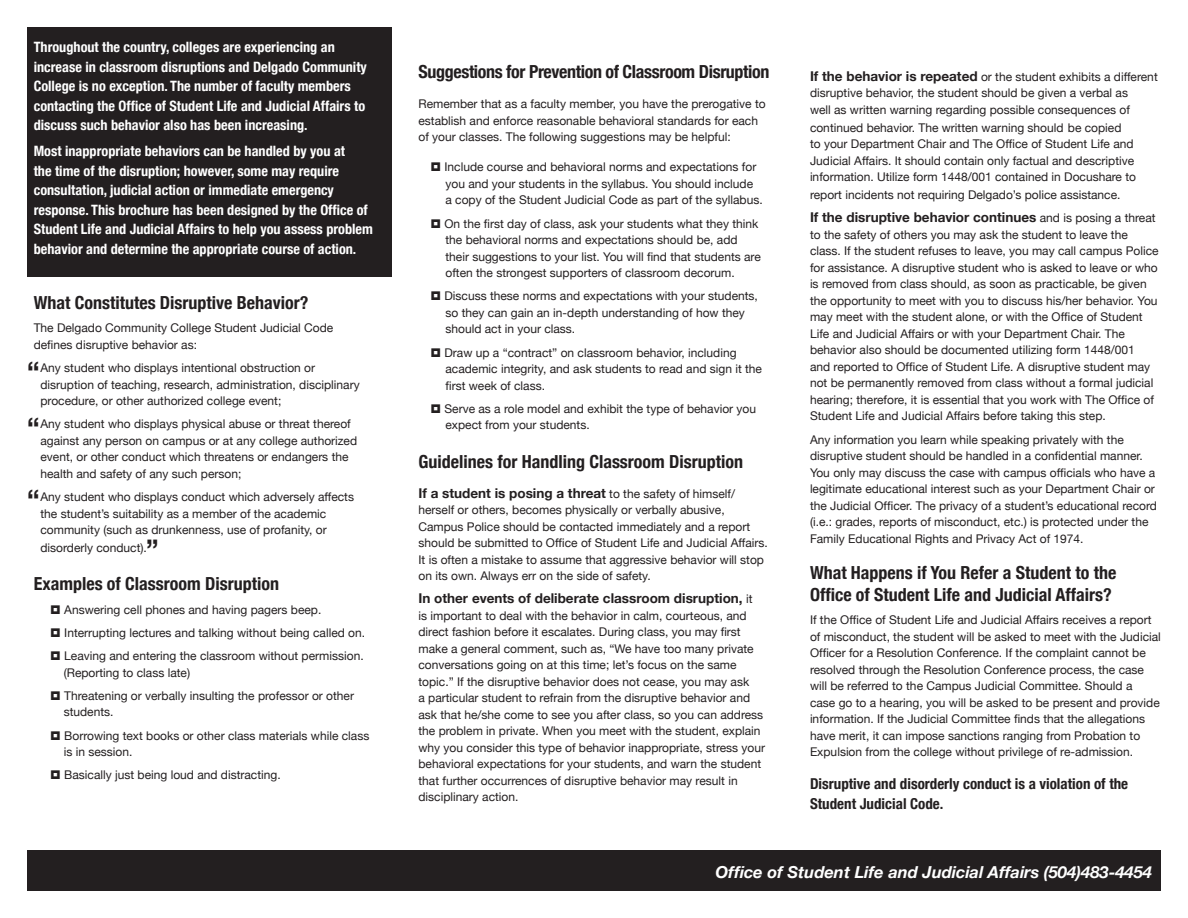
<style>
.page{position:relative;width:1188px;height:918px;background:#fff}
.page>*{position:absolute;margin:0;border:0;box-sizing:border-box;transform-origin:0 0}
.Points{font:700 27px "Helvetica Neue";color:#231f20}
.Points-2{font:700 condensed 18px/22.5px "Helvetica Neue";color:#231f20}
.Points-3{font:700 condensed 18px "Helvetica Neue";letter-spacing:-.02em;color:#231f20}
.Points-4{font:italic 700 16.5px "Helvetica Neue";color:#fff}
.Points-5{font:700 condensed 15px/19.5px "Helvetica Neue";color:#231f20}
.Points-6{font:700 condensed 14.25px/19.5px "Helvetica Neue";color:#fff}
.Points-7{font:700 13.5px "Helvetica Neue";color:#231f20}
.Points-8{font:12px/16.5px "Helvetica Neue";color:#231f20}
.s1{font-weight:400;font-size:12px}
.s2{font-weight:700;font-size:13.5px}
</style>
<div class="page">
<div style="left:27px;top:850px;width:1134px;height:41px;background:#231f20"></div>
<div style="left:27px;top:27px;width:365px;height:249px;background:#231f20"></div>
<p class="Points-6" style="left:34px;top:37px;width:335px">Throughout the country, colleges are experiencing an increase in classroom disruptions and Delgado Community College is no exception. The number of faculty members contacting the Office of Student Life and Judicial Affairs to discuss such behavior also has been increasing.</p>
<p class="Points-6" style="left:34px;top:141px;width:341px">Most inappropriate behaviors can be handled by you at<br>the time of the disruption; however, some may require consultation, judicial action or immediate emergency response. This brochure has been designed by the Office of Student Life and Judicial Affairs to help you assess problem behavior and determine the appropriate course of action.</p>
<p class="Points-2" style="left:34px;top:291px;width:276px">What Constitutes Disruptive Behavior?</p>
<p class="Points-8" style="left:34px;top:320px;width:301px">The Delgado Community College Student Judicial Code defines disruptive behavior as:</p>
<p class="Points-8" style="left:40px;top:360px;width:321px">Any student who displays intentional obstruction or disruption of teaching, research, administration, disciplinary procedure, or other authorized college event;</p>
<p class="Points-8" style="left:40px;top:416px;width:318px">Any student who displays physical abuse or threat thereof against any person on campus or at any college authorized event, or other conduct which threatens or endangers the health and safety of any such person;</p>
<p class="Points-8" style="left:40px;top:489px;width:315px">Any student who displays conduct which adversely affects the student’s suitability as a member of the academic community (such as drunkenness, use of profanity, or</p>
<p class="Points-8" style="left:40px;top:540px;width:108px">disorderly conduct).</p>
<p class="Points-2" style="left:34px;top:573px;width:247px">Examples of Classroom Disruption</p>
<p class="Points-8" style="left:50px;top:601px;width:273px">• Answering cell phones and having pagers beep.</p>
<p class="Points-8" style="left:50px;top:624px;width:316px">• Interrupting lectures and talking without being called on.</p>
<p class="Points-8" style="left:64px;top:648px;width:301px;text-indent:-14px">• Leaving and entering the classroom without permission. (Reporting to class late)</p>
<p class="Points-8" style="left:64px;top:687px;width:292px;text-indent:-14px">• Threatening or verbally insulting the professor or other students.</p>
<p class="Points-8" style="left:64px;top:727px;width:307px;text-indent:-14px">• Borrowing text books or other class materials while class is in session.</p>
<p class="Points-8" style="left:50px;top:767px;width:232px">• Basically just being loud and distracting.</p>
<p class="Points" style="left:27px;top:354px;width:14px">“</p>
<p class="Points" style="left:27px;top:411px;width:14px">“</p>
<p class="Points" style="left:27px;top:483px;width:14px">“</p>
<p class="Points" style="left:146px;top:532px;width:14px">”</p>
<p class="Points-3" style="left:418px;top:61px;width:352px">Suggestions for Prevention of Classroom Disruption</p>
<p class="Points-8" style="left:418px;top:96px;width:349px">Remember that as a faculty member, you have the prerogative to establish and enforce reasonable behavioral standards for each of your classes. The following suggestions may be helpful:</p>
<p class="Points-8" style="left:446px;top:159px;width:319px;text-indent:-15px">• Include course and behavioral norms and expectations for you and your students in the syllabus. You should include<br>a copy of the Student Judicial Code as part of the syllabus.</p>
<p class="Points-8" style="left:446px;top:215px;width:317px;text-indent:-15px">• On the first day of class, ask your students what they think the behavioral norms and expectations should be, add their suggestions to your list. You will find that students are often the strongest supporters of classroom decorum.</p>
<p class="Points-8" style="left:446px;top:288px;width:314px;text-indent:-15px">• Discuss these norms and expectations with your students, so they can gain an in-depth understanding of how they should act in your class.</p>
<p class="Points-8" style="left:446px;top:344px;width:318px;text-indent:-15px">• Draw up a “contract” on classroom behavior, including academic integrity, and ask students to read and sign it the first week of class.</p>
<p class="Points-8" style="left:446px;top:400px;width:312px;text-indent:-15px">• Serve as a role model and exhibit the type of behavior you expect from your students.</p>
<p class="Points-2" style="left:418px;top:450px;width:326px">Guidelines for Handling Classroom Disruption</p>
<p class="Points-7" style="left:418px;top:485px;width:318px">If a student is posing a threat <span class="s1">to the safety of himself/</span></p>
<p class="Points-8" style="left:418px;top:502px;width:351px">herself or others, becomes physically or verbally abusive, Campus Police should be contacted immediately and a report should be submitted to Office of Student Life and Judicial Affairs.<br>It is often a mistake to assume that aggressive behavior will stop on its own. Always err on the side of safety.</p>
<p class="Points-7" style="left:418px;top:590px;width:335px">In other events of deliberate classroom disruption, <span class="s1">it</span></p>
<p class="Points-8" style="left:418px;top:607px;width:348px">is important to deal with the behavior in calm, courteous, and direct fashion before it escalates. During class, you may first make a general comment, such as, “We have too many private conversations going on at this time; let’s focus on the same topic.” If the disruptive behavior does not cease, you may ask<br>a particular student to refrain from the disruptive behavior and ask that he/she come to see you after class, so you can address the problem in private. When you meet with the student, explain why you consider this type of behavior inappropriate, stress your behavioral expectations for your students, and warn the student that further occurrences of disruptive behavior may result in disciplinary action.</p>
<p class="Points-8" style="left:810px;top:68px;width:349px"><span class="s2">If the behavior is repeated</span> or the student exhibits a different disruptive behavior, the student should be given a verbal as<br>well as written warning regarding possible consequences of</p>
<p class="Points-8" style="left:810px;top:119px;width:328px">continued behavior. The written warning should be copied<br>to your Department Chair and The Office of Student Life and Judicial Affairs. It should contain only factual and descriptive information. Utilize form 1448/001 contained in Docushare to</p>
<p class="Points-8" style="left:810px;top:186px;width:312px">report incidents not requiring Delgado’s police assistance.</p>
<p class="Points-7" style="left:810px;top:209px;width:347px">If the disruptive behavior continues <span class="s1">and is posing a threat</span></p>
<p class="Points-8" style="left:810px;top:226px;width:350px">to the safety of others you may ask the student to leave the class. If the student refuses to leave, you may call campus Police for assistance. A disruptive student who is asked to leave or who is removed from class should, as soon as practicable, be given the opportunity to meet with you to discuss his/her behavior. You may meet with the student alone, or with the Office of Student Life and Judicial Affairs or with your Department Chair. The behavior also should be documented utilizing form 1448/001<br>and reported to Office of Student Life. A disruptive student may not be permanently removed from class without a formal judicial hearing; therefore, it is essential that you work with The Office of Student Life and Judicial Affairs before taking this step.</p>
<p class="Points-8" style="left:810px;top:431px;width:348px">Any information you learn while speaking privately with the disruptive student should be handled in a confidential manner.<br>You only may discuss the case with campus officials who have a legitimate educational interest such as your Department Chair or the Judicial Officer. The privacy of a student’s educational record (i.e.: grades, reports of misconduct, etc.) is protected under the Family Educational Rights and Privacy Act of 1974.</p>
<p class="Points-2" style="left:810px;top:561px;width:308px">What Happens if You Refer a Student to the<br>Office of Student Life and Judicial Affairs?</p>
<p class="Points-8" style="left:810px;top:612px;width:352px">If the Office of Student Life and Judicial Affairs receives a report of misconduct, the student will be asked to meet with the Judicial Officer for a Resolution Conference. If the complaint cannot be resolved through the Resolution Conference process, the case will be referred to the Campus Judicial Committee. Should a<br>case go to a hearing, you will be asked to be present and provide information. If the Judicial Committee finds that the allegations have merit, it can impose sanctions ranging from Probation to Expulsion from the college without privilege of re-admission.</p>
<p class="Points-5" style="left:810px;top:774px;width:320px">Disruptive and disorderly conduct is a violation of the<br>Student Judicial Code.</p>
<p class="Points-4" style="left:715px;top:862px;width:438px">Office of Student Life and Judicial Affairs (504)483-4454</p>
</div>
